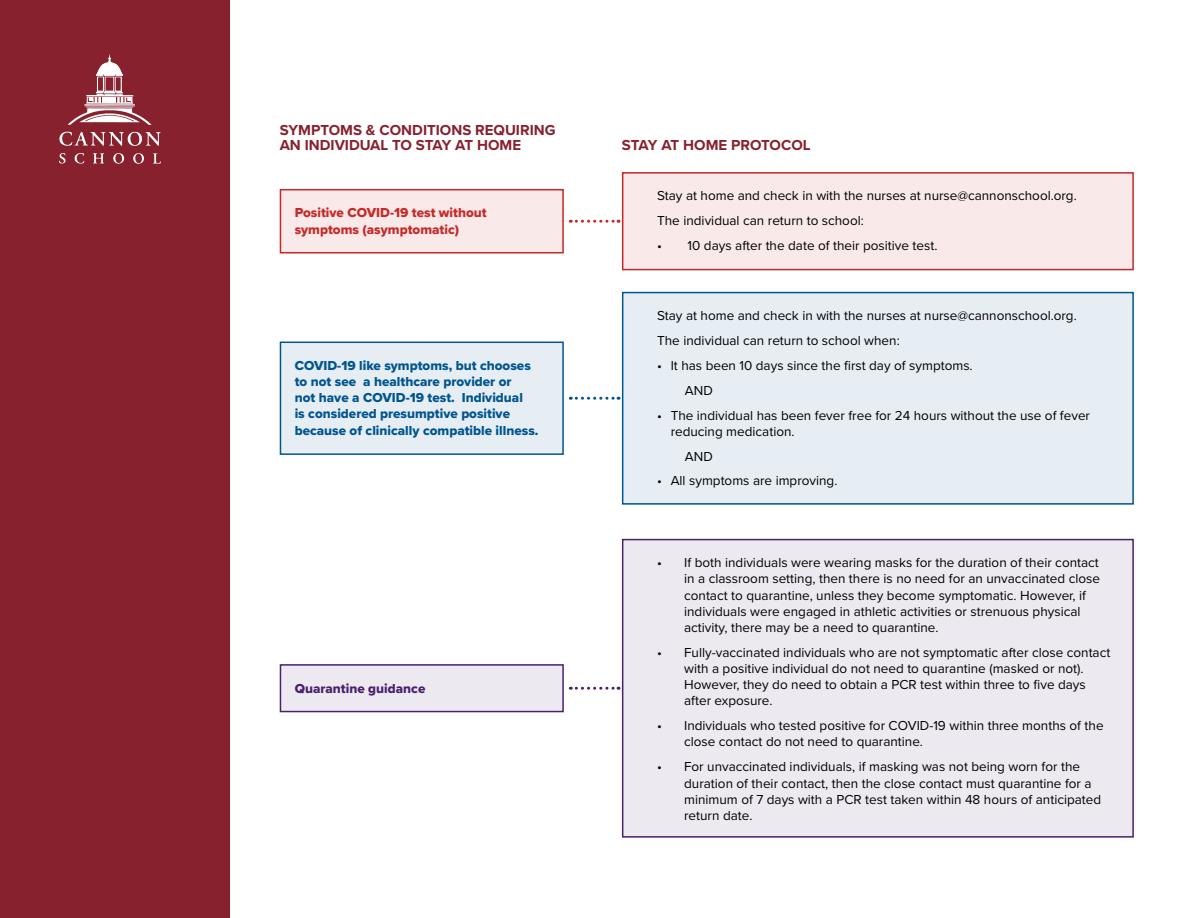
<style>
.page{position:relative;width:1188px;height:918px;background:#fff}
.page>*{position:absolute;margin:0;border:0;box-sizing:border-box;transform-origin:0 0}
.t1{font:700 15px/15px "Proxima Nova";color:#87212e}
.t2{font:13.5px/16.2px "Proxima Nova";color:#000}
.t3{font:13.5px/16.2px "Proxima Nova Extrabld";color:#00558f}
.t4{font:13.5px/16.2px "Proxima Nova Extrabld";color:#c72827}
.t5{font:13.5px "Proxima Nova Extrabld";color:#48206e}
</style>
<div class="page">
<div style="left:0;top:0;width:230px;height:918px;background:#87212e"></div>
<svg style="left:59px;top:132px;width:102px;height:14px"></svg>
<svg style="left:59px;top:153px;width:7px;height:11px"></svg>
<svg style="left:74px;top:153px;width:11px;height:11px"></svg>
<svg style="left:93px;top:153px;width:11px;height:10px"></svg>
<svg style="left:153px;top:153px;width:8px;height:11px"></svg>
<svg style="left:133px;top:153px;width:11px;height:11px"></svg>
<svg style="left:113px;top:153px;width:11px;height:11px"></svg>
<svg style="left:68px;top:54px;width:84px;height:71px"></svg>
<div style="left:623px;top:293px;width:510px;height:211px;background:#e6eef4"></div>
<div style="left:622px;top:292px;width:512px;height:213px;border:2px solid #00558f"></div>
<div style="left:280px;top:665px;width:283px;height:47px;background:#ede9f0"></div>
<div style="left:280px;top:664px;width:284px;height:48px;border:2px solid #48206e"></div>
<div style="left:280px;top:342px;width:283px;height:112px;background:#e6eef4"></div>
<div style="left:280px;top:342px;width:284px;height:113px;border:2px solid #00558f"></div>
<div style="left:280px;top:190px;width:283px;height:63px;background:#f9e9e9"></div>
<div style="left:280px;top:189px;width:284px;height:64px;border:2px solid #c72827"></div>
<div style="left:623px;top:540px;width:510px;height:297px;background:#ede9f0"></div>
<div style="left:622px;top:539px;width:512px;height:299px;border:2px solid #48206e"></div>
<div style="left:623px;top:173px;width:510px;height:97px;background:#f9e9e9"></div>
<div style="left:622px;top:172px;width:512px;height:98px;border:2px solid #c72827"></div>
<svg style="left:570px;top:220px;width:49px;height:3px"></svg>
<svg style="left:570px;top:397px;width:49px;height:3px"></svg>
<svg style="left:570px;top:687px;width:49px;height:3px"></svg>
<p class="t1" style="left:280px;top:122px;width:277px">SYMPTOMS &amp; CONDITIONS REQUIRING<br>AN INDIVIDUAL TO STAY AT HOME</p>
<p class="t4" style="left:295px;top:205px;width:193px">Positive COVID-19 test without symptoms (asymptomatic)</p>
<p class="t3" style="left:295px;top:357px;width:245px">COVID-19 like symptoms, but chooses to not see a healthcare provider or<br>not have a COVID-19 test. Individual<br>is considered presumptive positive because of clinically compatible illness.</p>
<p class="t5" style="left:295px;top:678px;width:132px">Quarantine guidance</p>
<p class="t1" style="left:622px;top:137px;width:190px">STAY AT HOME PROTOCOL</p>
<p class="t2" style="left:657px;top:183px;width:421px;line-height:24.9px">Stay at home and check in with the nurses at nurse@cannonschool.org.<br>The individual can return to school:</p>
<p class="t2" style="left:657px;top:237px;width:282px">• 10 days after the date of their positive test.</p>
<p class="t2" style="left:657px;top:303px;width:421px;line-height:24.9px">Stay at home and check in with the nurses at nurse@cannonschool.org.<br>The individual can return to school when:</p>
<p class="t2" style="left:685px;top:352px;width:289px;line-height:24.9px;text-indent:-28px">• It has been 10 days since the first day of symptoms.<br>AND</p>
<p class="t2" style="left:671px;top:406px;width:421px;text-indent:-14px">• The individual has been fever free for 24 hours without the use of fever reducing medication.</p>
<p class="t2" style="left:685px;top:447px;width:29px">AND</p>
<p class="t2" style="left:657px;top:472px;width:182px">• All symptoms are improving.</p>
<p class="t2" style="left:684px;top:554px;width:417px;text-indent:-27px">• If both individuals were wearing masks for the duration of their contact in a classroom setting, then there is no need for an unvaccinated close contact to quarantine, unless they become symptomatic. However, if individuals were engaged in athletic activities or strenuous physical activity, there may be a need to quarantine.</p>
<p class="t2" style="left:684px;top:644px;width:428px;text-indent:-27px">• Fully-vaccinated individuals who are not symptomatic after close contact with a positive individual do not need to quarantine (masked or not).<br>However, they do need to obtain a PCR test within three to five days after exposure.</p>
<p class="t2" style="left:684px;top:717px;width:421px;text-indent:-27px">• Individuals who tested positive for COVID-19 within three months of the close contact do not need to quarantine.</p>
<p class="t2" style="left:684px;top:758px;width:419px;text-indent:-27px">• For unvaccinated individuals, if masking was not being worn for the duration of their contact, then the close contact must quarantine for a minimum of 7 days with a PCR test taken within 48 hours of anticipated return date.</p>
</div>
